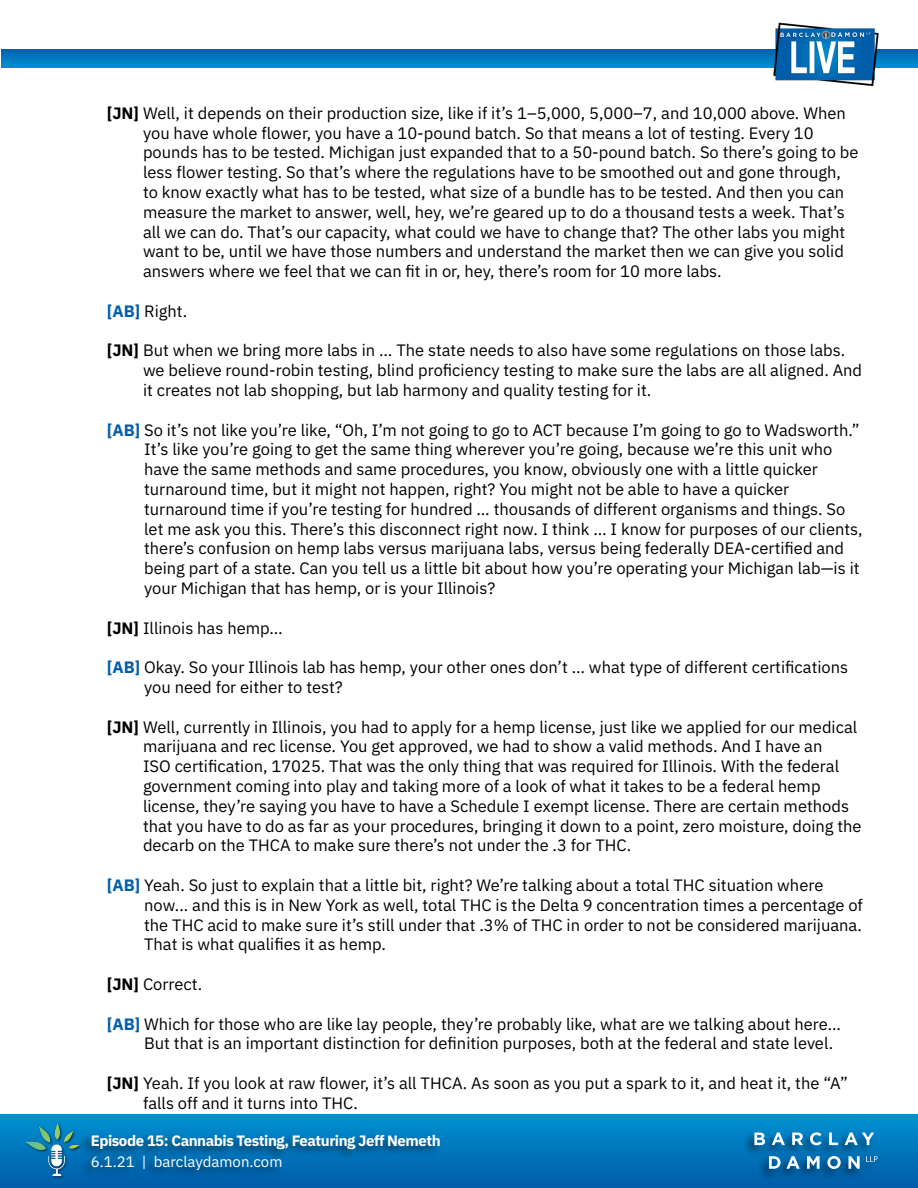
<style>
.page{position:relative;width:918px;height:1188px;background:#fff}
.page>*{position:absolute;margin:0;border:0;box-sizing:border-box;transform-origin:0 0}
.t1{font:16.5px/19.8px "IBM Plex Sans";color:#000}
.t2{font:700 15px "IBM Plex Sans";letter-spacing:-.03em;color:#fff}
.t3{font:15px "IBM Plex Sans";color:#fff}
.s1{font-weight:700}
.s2{font-weight:700;color:#005daa}
</style>
<div class="page">
<svg style="left:2px;top:49px;width:916px;height:19px;background:#0078be"></svg>
<img style="left:771px;top:22px;width:110px;height:65px">
<div style="left:0;top:1114px;width:918px;height:74px;background:linear-gradient(to bottom,#0091d1,#005ca9)"></div>
<img style="left:24px;top:1121px;width:60px;height:59px">
<div style="left:80px;top:1132px;width:362px;height:50px;background:#000;opacity:.55"></div>
<div style="left:742px;top:1130px;width:138px;height:51px;background:#000;opacity:.55"></div>
<svg style="left:866px;top:1156px;width:11px;height:6px"></svg>
<svg style="left:754px;top:1133px;width:11px;height:12px"></svg>
<svg style="left:772px;top:1132px;width:13px;height:13px"></svg>
<svg style="left:792px;top:1133px;width:11px;height:12px"></svg>
<svg style="left:810px;top:1132px;width:12px;height:13px"></svg>
<svg style="left:829px;top:1133px;width:9px;height:12px"></svg>
<svg style="left:845px;top:1132px;width:29px;height:13px"></svg>
<svg style="left:769px;top:1156px;width:31px;height:13px"></svg>
<svg style="left:807px;top:1156px;width:13px;height:13px"></svg>
<svg style="left:827px;top:1156px;width:14px;height:13px"></svg>
<svg style="left:848px;top:1156px;width:12px;height:13px"></svg>
<p class="t1" style="left:143px;top:102px;width:717px;text-indent:-36px"><span class="s1">[JN]</span> Well, it depends on their production size, like if it’s 1–5,000, 5,000–7, and 10,000 above. When you have whole flower, you have a 10-pound batch. So that means a lot of testing. Every 10 pounds has to be tested. Michigan just expanded that to a 50-pound batch. So there’s going to be less flower testing. So that’s where the regulations have to be smoothed out and gone through, to know exactly what has to be tested, what size of a bundle has to be tested. And then you can measure the market to answer, well, hey, we’re geared up to do a thousand tests a week. That’s all we can do. That’s our capacity, what could we have to change that? The other labs you might want to be, until we have those numbers and understand the market then we can give you solid answers where we feel that we can fit in or, hey, there’s room for 10 more labs.</p>
<p class="t1" style="left:107px;top:300px;width:82px"><span class="s2">[AB]</span> Right.</p>
<p class="t1" style="left:143px;top:339px;width:721px;text-indent:-36px"><span class="s1">[JN]</span> But when we bring more labs in … The state needs to also have some regulations on those labs. we believe round-robin testing, blind proficiency testing to make sure the labs are all aligned. And it creates not lab shopping, but lab harmony and quality testing for it.</p>
<p class="t1" style="left:144px;top:418px;width:720px;text-indent:-37px"><span class="s2">[AB]</span> So it’s not like you’re like, “Oh, I’m not going to go to ACT because I’m going to go to Wadsworth.” It’s like you’re going to get the same thing wherever you’re going, because we’re this unit who have the same methods and same procedures, you know, obviously one with a little quicker turnaround time, but it might not happen, right? You might not be able to have a quicker turnaround time if you’re testing for hundred … thousands of different organisms and things. So let me ask you this. There’s this disconnect right now. I think … I know for purposes of our clients, there’s confusion on hemp labs versus marijuana labs, versus being federally DEA-certified and being part of a state. Can you tell us a little bit about how you’re operating your Michigan lab—is it your Michigan that has hemp, or is your Illinois?</p>
<p class="t1" style="left:107px;top:616px;width:177px"><span class="s1">[JN]</span> Illinois has hemp…</p>
<p class="t1" style="left:144px;top:656px;width:706px;text-indent:-37px"><span class="s2">[AB]</span> Okay. So your Illinois lab has hemp, your other ones don’t … what type of different certifications you need for either to test?</p>
<p class="t1" style="left:143px;top:715px;width:720px;text-indent:-36px"><span class="s1">[JN]</span> Well, currently in Illinois, you had to apply for a hemp license, just like we applied for our medical marijuana and rec license. You get approved, we had to show a valid methods. And I have an<br>ISO certification, 17025. That was the only thing that was required for Illinois. With the federal government coming into play and taking more of a look of what it takes to be a federal hemp license, they’re saying you have to have a Schedule I exempt license. There are certain methods that you have to do as far as your procedures, bringing it down to a point, zero moisture, doing the decarb on the THCA to make sure there’s not under the .3 for THC.</p>
<p class="t1" style="left:144px;top:874px;width:720px;text-indent:-37px"><span class="s2">[AB]</span> Yeah. So just to explain that a little bit, right? We’re talking about a total THC situation where now... and this is in New York as well, total THC is the Delta 9 concentration times a percentage of the THC acid to make sure it’s still under that .3% of THC in order to not be considered marijuana.<br>That is what qualifies it as hemp.</p>
<p class="t1" style="left:107px;top:973px;width:97px"><span class="s1">[JN]</span> Correct.</p>
<p class="t1" style="left:144px;top:1012px;width:699px;text-indent:-37px"><span class="s2">[AB]</span> Which for those who are like lay people, they’re probably like, what are we talking about here...<br>But that is an important distinction for definition purposes, both at the federal and state level.</p>
<p class="t1" style="left:143px;top:1072px;width:706px;text-indent:-36px"><span class="s1">[JN]</span> Yeah. If you look at raw flower, it’s all THCA. As soon as you put a spark to it, and heat it, the “A” falls off and it turns into THC.</p>
<p class="t2" style="left:91px;top:1128px;width:352px">Episode 15: Cannabis Testing, Featuring Jeff Nemeth</p>
<p class="t3" style="left:91px;top:1150px;width:193px">6.1.21 | barclaydamon.com</p>
</div>
